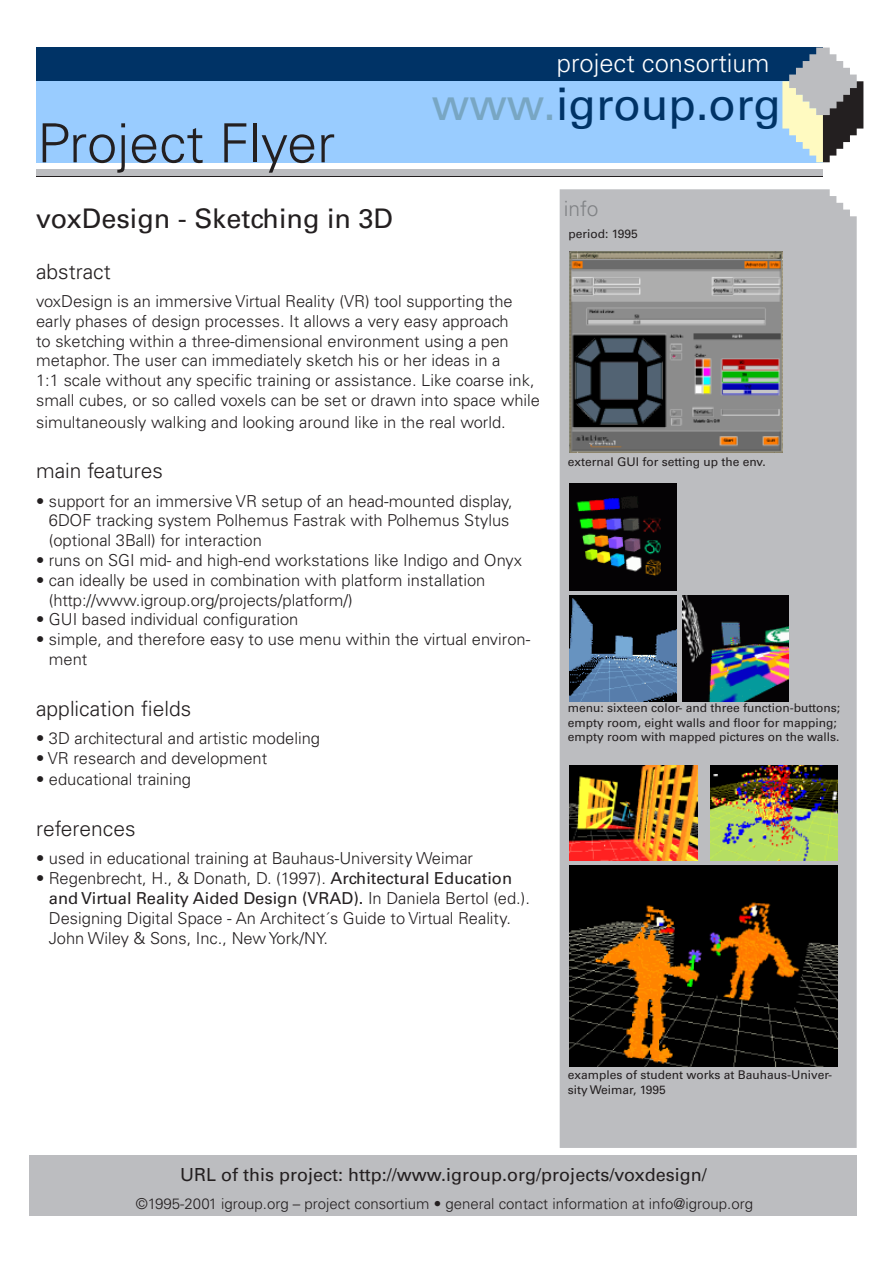
<style>
.page{position:relative;width:893px;height:1263px;background:#fff}
.page>*{position:absolute;margin:0;border:0;box-sizing:border-box;transform-origin:0 0}
.t1{font:300 54px "Univers";color:#231f20}
.t2{font:45px "Univers";color:#036}
.t3{font:27px "Univers";color:#231f20}
.t4{font:300 25.5px "Univers";color:#fff}
.t5{font:300 21px "Univers";color:#231f20}
.t6{font:300 21px "Univers";color:#808285}
.t7{font:18px "Univers";color:#231f20}
.t8{font:300 16.5px/19.8px "Univers";color:#231f20}
.t9{font:300 15px "Univers";color:#231f20}
.t10{font:12px/14.4px "Univers";color:#231f20}
.s1{color:#78a6c3}
.s2{font-weight:400}
</style>
<div class="page">
<div style="left:36px;top:48px;width:787px;height:33px;background:#036"></div>
<div style="left:36px;top:81px;width:787px;height:81px;background:#9cf"></div>
<div style="left:560px;top:189px;width:297px;height:959px;background:#bcbdc0"></div>
<svg style="left:782px;top:48px;width:81px;height:114px"></svg>
<div style="left:36px;top:169px;width:787px;height:7px;background:#bcbdc0"></div>
<hr style="left:36px;top:176px;width:787px;height:1px;background:#231f20">
<div style="left:30px;top:1155px;width:827px;height:60px;background:#bcbdc0"></div>
<img style="left:570px;top:866px;width:268px;height:200px">
<img style="left:570px;top:765px;width:127px;height:96px">
<img style="left:710px;top:765px;width:128px;height:96px">
<img style="left:682px;top:595px;width:106px;height:106px">
<img style="left:570px;top:595px;width:106px;height:106px">
<img style="left:570px;top:484px;width:106px;height:106px">
<img style="left:570px;top:251px;width:212px;height:202px">
<p class="t1" style="left:37px;top:112px;width:299px">Project Flyer</p>
<p class="t4" style="left:557px;top:48px;width:214px">project consortium</p>
<p class="t2" style="left:432px;top:78px;width:351px"><span class="s1">www.</span>igroup.org</p>
<p class="t3" style="left:36px;top:203px;width:358px">voxDesign - Sketching in 3D</p>
<p class="t5" style="left:36px;top:259px;width:76px">abstract</p>
<p class="t8" style="left:36px;top:291px;width:505px">voxDesign is an immersive Virtual Reality (VR) tool supporting the early phases of design processes. It allows a very easy approach<br>to sketching within a three-dimensional environment using a pen metaphor. The user can immediately sketch his or her ideas in a<br>1:1 scale without any specific training or assistance. Like coarse ink, small cubes, or so called voxels can be set or drawn into space while</p>
<p class="t8" style="left:36px;top:412px;width:471px">simultaneously walking and looking around like in the real world.</p>
<p class="t5" style="left:36px;top:459px;width:128px">main features</p>
<p class="t8" style="left:49px;top:491px;width:465px;text-indent:-13px">• support for an immersive VR setup of an head-mounted display,<br>6DOF tracking system Polhemus Fastrak with Polhemus Stylus (optional 3Ball) for interaction</p>
<p class="t8" style="left:36px;top:550px;width:487px">• runs on SGI mid- and high-end workstations like Indigo and Onyx</p>
<p class="t8" style="left:49px;top:570px;width:438px;text-indent:-13px">• can ideally be used in combination with platform installation (http://www.igroup.org/projects/platform/)</p>
<p class="t8" style="left:36px;top:610px;width:264px">• GUI based individual configuration</p>
<p class="t8" style="left:49px;top:630px;width:483px;text-indent:-13px">• simple, and therefore easy to use menu within the virtual environ&shy;ment</p>
<p class="t5" style="left:36px;top:696px;width:157px">application fields</p>
<p class="t8" style="left:36px;top:728px;width:285px">• 3D architectural and artistic modeling</p>
<p class="t8" style="left:36px;top:748px;width:233px">• VR research and development</p>
<p class="t8" style="left:36px;top:770px;width:156px">• educational training</p>
<p class="t5" style="left:36px;top:817px;width:101px">references</p>
<p class="t8" style="left:36px;top:849px;width:438px">• used in educational training at Bauhaus-University Weimar</p>
<p class="t8" style="left:49px;top:869px;width:483px;text-indent:-13px">• Regenbrecht, H., &amp; Donath, D. (1997). <span class="s2">Architectural Education and Virtual Reality Aided Design (VRAD).</span> In Daniela Bertol (ed.).<br>Designing Digital Space - An Architect´s Guide to Virtual Reality.<br>John Wiley &amp; Sons, Inc., New York/NY.</p>
<p class="t6" style="left:564px;top:196px;width:36px">info</p>
<p class="t10" style="left:568px;top:226px;width:71px">period: 1995</p>
<p class="t10" style="left:568px;top:455px;width:200px">external GUI for setting up the env.</p>
<p class="t10" style="left:568px;top:701px;width:274px">menu: sixteen color- and three function-buttons; empty room, eight walls and floor for mapping; empty room with mapped pictures on the walls.</p>
<p class="t10" style="left:568px;top:1068px;width:266px">examples of student works at Bauhaus-Univer&shy;sity Weimar, 1995</p>
<p class="t7" style="left:180px;top:1164px;width:528px">URL of this project: http://www.igroup.org/projects/voxdesign/</p>
<p class="t9" style="left:136px;top:1195px;width:619px">©1995-2001 igroup.org – project consortium • general contact information at info@igroup.org</p>
</div>
